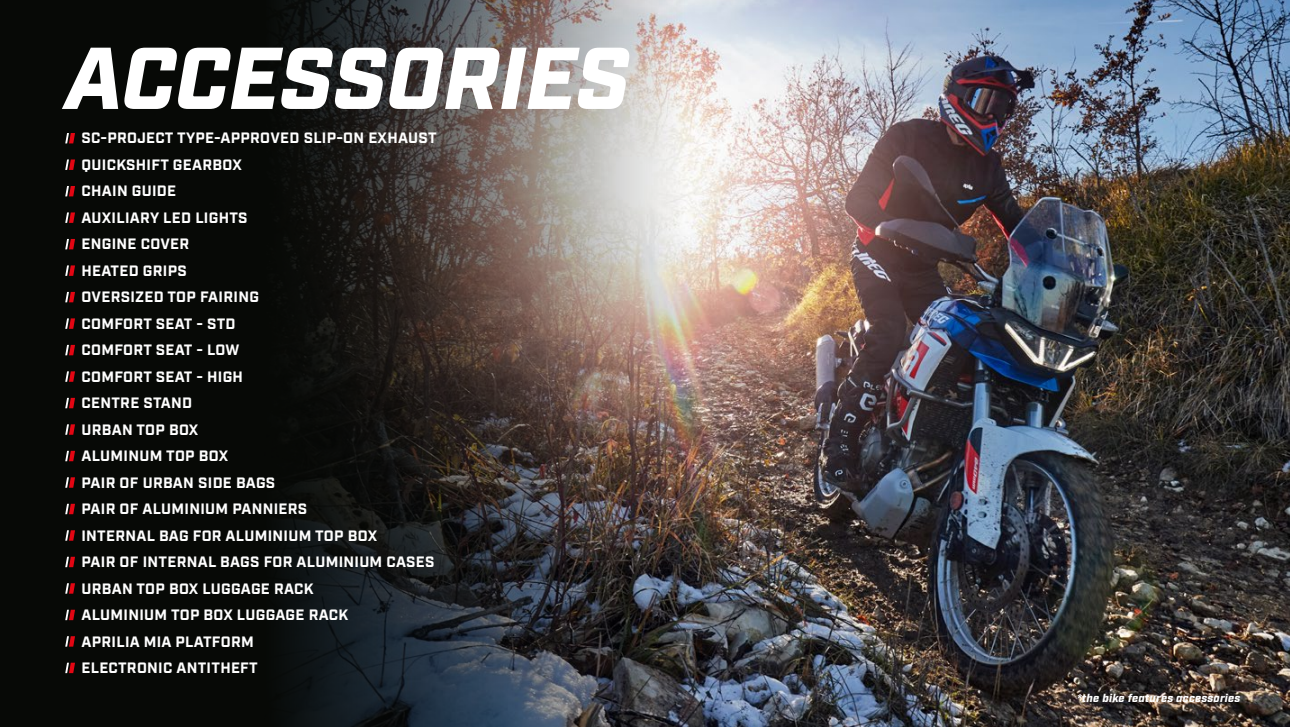
<style>
.page{position:relative;width:1290px;height:727px;background:#fff}
.page>*{position:absolute;margin:0;border:0;box-sizing:border-box;transform-origin:0 0}
.t1{font:italic 900 87.5px "Industry";color:#fff}
.t2{font:700 15px/26.5px "Industry";letter-spacing:.02em;color:#fff}
.t3{font:italic 900 11.25px "Industry";letter-spacing:.02em;color:#fff}
</style>
<div class="page">
<img style="left:769px;top:0;width:521px;height:726px">
<img style="left:0;top:0;width:769px;height:726px">
<svg style="left:65px;top:133px;width:10px;height:10px"></svg>
<svg style="left:65px;top:159px;width:10px;height:11px"></svg>
<svg style="left:65px;top:186px;width:10px;height:10px"></svg>
<svg style="left:65px;top:212px;width:10px;height:11px"></svg>
<svg style="left:65px;top:239px;width:10px;height:10px"></svg>
<svg style="left:65px;top:265px;width:10px;height:11px"></svg>
<svg style="left:65px;top:292px;width:10px;height:10px"></svg>
<svg style="left:65px;top:318px;width:10px;height:11px"></svg>
<svg style="left:65px;top:345px;width:10px;height:10px"></svg>
<svg style="left:65px;top:371px;width:10px;height:10px"></svg>
<svg style="left:65px;top:398px;width:10px;height:10px"></svg>
<svg style="left:65px;top:424px;width:10px;height:10px"></svg>
<svg style="left:65px;top:450px;width:10px;height:11px"></svg>
<svg style="left:65px;top:477px;width:10px;height:10px"></svg>
<svg style="left:65px;top:503px;width:10px;height:11px"></svg>
<svg style="left:65px;top:530px;width:10px;height:10px"></svg>
<svg style="left:65px;top:556px;width:10px;height:11px"></svg>
<svg style="left:65px;top:583px;width:10px;height:10px"></svg>
<svg style="left:65px;top:609px;width:10px;height:11px"></svg>
<svg style="left:65px;top:636px;width:10px;height:10px"></svg>
<svg style="left:65px;top:662px;width:10px;height:11px"></svg>
<h1 class="t1" style="left:65px;top:26px;width:566px">ACCESSORIES</h1>
<p class="t2" style="left:81px;top:126px;width:357px">SC-PROJECT TYPE-APPROVED SLIP-ON EXHAUST<br>QUICKSHIFT GEARBOX<br>CHAIN GUIDE<br>AUXILIARY LED LIGHTS<br>ENGINE COVER<br>HEATED GRIPS<br>OVERSIZED TOP FAIRING<br>COMFORT SEAT - STD<br>COMFORT SEAT - LOW<br>COMFORT SEAT - HIGH<br>CENTRE STAND<br>URBAN TOP BOX<br>ALUMINUM TOP BOX<br>PAIR OF URBAN SIDE BAGS<br>PAIR OF ALUMINIUM PANNIERS<br>INTERNAL BAG FOR ALUMINIUM TOP BOX<br>PAIR OF INTERNAL BAGS FOR ALUMINIUM CASES<br>URBAN TOP BOX LUGGAGE RACK<br>ALUMINIUM TOP BOX LUGGAGE RACK<br>APRILIA MIA PLATFORM<br>ELECTRONIC ANTITHEFT</p>
<p class="t3" style="left:1077px;top:690px;width:165px">*the bike features accessories</p>
</div>
